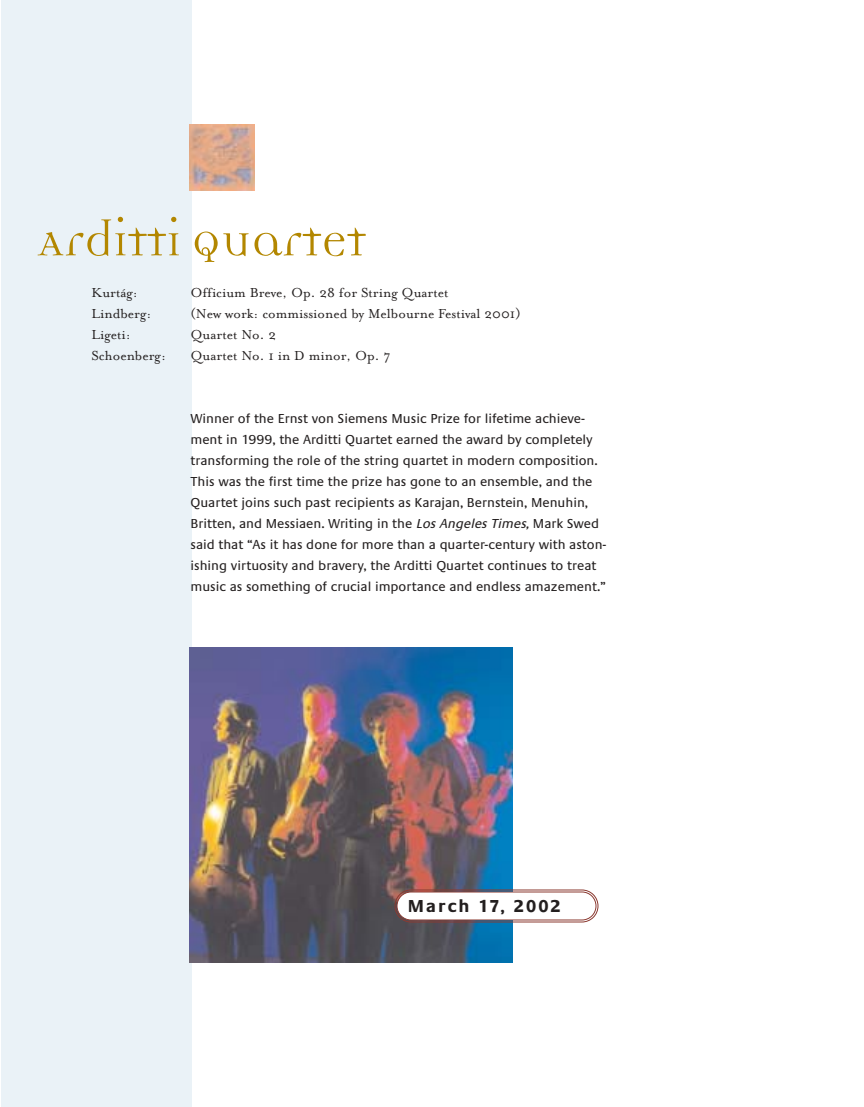
<style>
.page{position:relative;width:864px;height:1107px;background:#fff}
.page>*{position:absolute;margin:0;border:0;box-sizing:border-box;transform-origin:0 0}
.t1{font:54px "Democratica";color:#b38700}
.t2{font:700 18px "Praxis";letter-spacing:.115em;color:#231f1f}
.t3{font:15px "Mrs Eaves Roman";color:#231f1f}
.t4{font:13.5px/21px "Praxis";color:#231f1f}
.s1{font-style:italic}
</style>
<div class="page">
<div style="left:2px;top:0;width:190px;height:1107px;background:#eaf2f7"></div>
<img style="left:189px;top:647px;width:324px;height:315px">
<svg style="left:394px;top:889px;width:205px;height:34px"></svg>
<img style="left:189px;top:124px;width:66px;height:66px">
<h1 class="t1" style="left:38px;top:220px;width:330px">Arditti Quartet</h1>
<p class="t3" style="left:92px;top:283px;width:48px">Kurtág:</p>
<p class="t3" style="left:191px;top:283px;width:260px">Officium Breve, Op. 28 for String Quartet</p>
<p class="t3" style="left:92px;top:304px;width:61px">Lindberg:</p>
<p class="t3" style="left:191px;top:304px;width:332px">(New work: commissioned by Melbourne Festival 2001)</p>
<p class="t3" style="left:92px;top:325px;width:41px">Ligeti:</p>
<p class="t3" style="left:191px;top:325px;width:87px">Quartet No. 2</p>
<p class="t3" style="left:92px;top:346px;width:76px">Schoenberg:</p>
<p class="t3" style="left:191px;top:346px;width:202px">Quartet No. 1 in D minor, Op. 7</p>
<p class="t4" style="left:190px;top:409px;width:417px">Winner of the Ernst von Siemens Music Prize for lifetime achieve&shy;ment in 1999, the Arditti Quartet earned the award by completely transforming the role of the string quartet in modern composition.<br>This was the first time the prize has gone to an ensemble, and the Quartet joins such past recipients as Karajan, Bernstein, Menuhin, Britten, and Messiaen. Writing in the <span class="s1">Los Angeles Times,</span>Mark Swed said that “As it has done for more than a quarter-century with aston&shy;ishing virtuosity and bravery, the Arditti Quartet continues to treat music as something of crucial importance and endless amazement.”</p>
<h2 class="t2" style="left:408px;top:899px;width:154px">March 17, 2002</h2>
</div>
